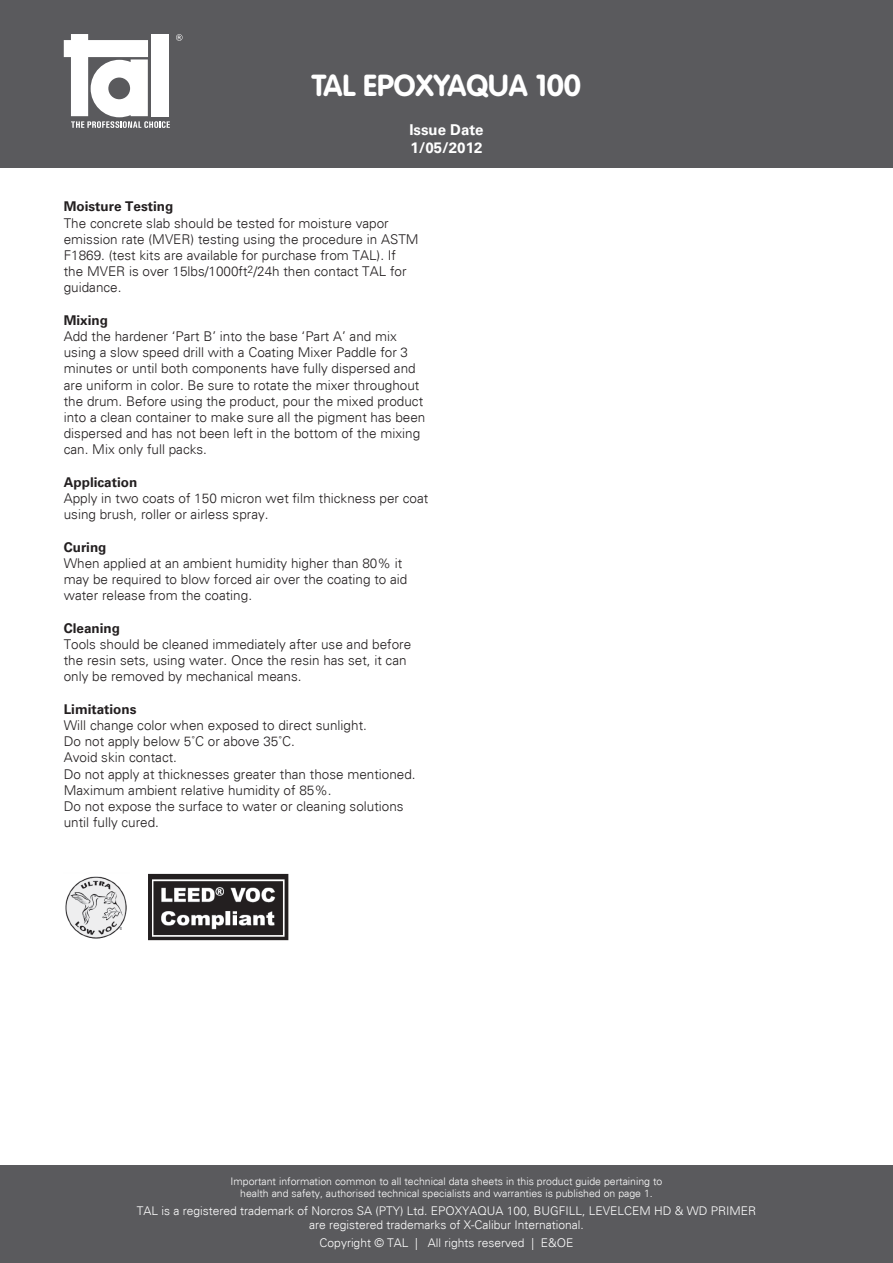
<style>
.page{position:relative;width:893px;height:1263px;background:#fff}
.page>*{position:absolute;margin:0;border:0;box-sizing:border-box;transform-origin:0 0}
.t1{font:700 30px "VAG Rounded";color:#fff}
.t2{font:700 15px/18px "Univers";color:#fff}
.t3{font:italic 300 13.5px/16.2px "Univers";color:#231f20}
.t4{font:italic 300 12px/14.4px "Univers";color:#fff;text-align:center}
.t5{font:italic 300 10.5px/12.6px "Univers";color:#fff;text-align:center}
.s1{font-weight:700;font-style:normal}
</style>
<div class="page">
<div style="left:0;top:1165px;width:893px;height:98px;background:#5a5a5d"></div>
<div style="left:0;top:0;width:893px;height:168px;background:#5a5a5d"></div>
<svg style="left:64px;top:34px;width:106px;height:94px"></svg>
<svg style="left:176px;top:34px;width:7px;height:7px"></svg>
<img style="left:65px;top:873px;width:224px;height:68px">
<p class="t1" style="left:312px;top:73px;width:271px">TAL EPOXYAQUA 100</p>
<p class="t2" style="left:409px;top:122px;width:76px">Issue Date<br>1/05/2012</p>
<p class="t3" style="left:64px;top:199px;width:356px"><span class="s1">Moisture Testing<br></span>The concrete slab should be tested for moisture vapor emission rate (MVER) testing using the procedure in ASTM F1869. (test kits are available for purchase from TAL). If the MVER is over 15lbs/1000ft<sup>2</sup>/24h then contact TAL for guidance.</p>
<p class="t3" style="left:64px;top:313px;width:363px"><span class="s1">Mixing<br></span>Add the hardener ‘Part B’ into the base ‘Part A’ and mix using a slow speed drill with a Coating Mixer Paddle for 3 minutes or until both components have fully dispersed and are uniform in color. Be sure to rotate the mixer throughout the drum. Before using the product, pour the mixed product into a clean container to make sure all the pigment has been dispersed and has not been left in the bottom of the mixing can. Mix only full packs.</p>
<p class="t3" style="left:64px;top:475px;width:366px"><span class="s1">Application<br></span>Apply in two coats of 150 micron wet film thickness per coat using brush, roller or airless spray.</p>
<p class="t3" style="left:64px;top:540px;width:345px"><span class="s1">Curing<br></span>When applied at an ambient humidity higher than 80% it may be required to blow forced air over the coating to aid water release from the coating.</p>
<p class="t3" style="left:64px;top:621px;width:349px"><span class="s1">Cleaning<br></span>Tools should be cleaned immediately after use and before the resin sets, using water. Once the resin has set, it can only be removed by mechanical means.</p>
<p class="t3" style="left:64px;top:702px;width:353px"><span class="s1">Limitations<br></span>Will change color when exposed to direct sunlight.<br>Do not apply below 5˚C or above 35˚C.<br>Avoid skin contact.<br>Do not apply at thicknesses greater than those mentioned.<br>Maximum ambient relative humidity of 85%.<br>Do not expose the surface to water or cleaning solutions until fully cured.</p>
<p class="t5" style="left:231px;top:1175px;width:433px">Important information common to all technical data sheets in this product guide pertaining to health and safety, authorised technical specialists and warranties is published on page 1.</p>
<p class="t4" style="left:137px;top:1204px;width:621px">TAL is a registered trademark of Norcros SA (PTY) Ltd. EPOXYAQUA 100, BUGFILL, LEVELCEM HD &amp; WD PRIMER are registered trademarks of X-Calibur International.</p>
<p class="t4" style="left:320px;top:1236px;width:255px">Copyright © TAL | All rights reserved | E&amp;OE</p>
</div>
